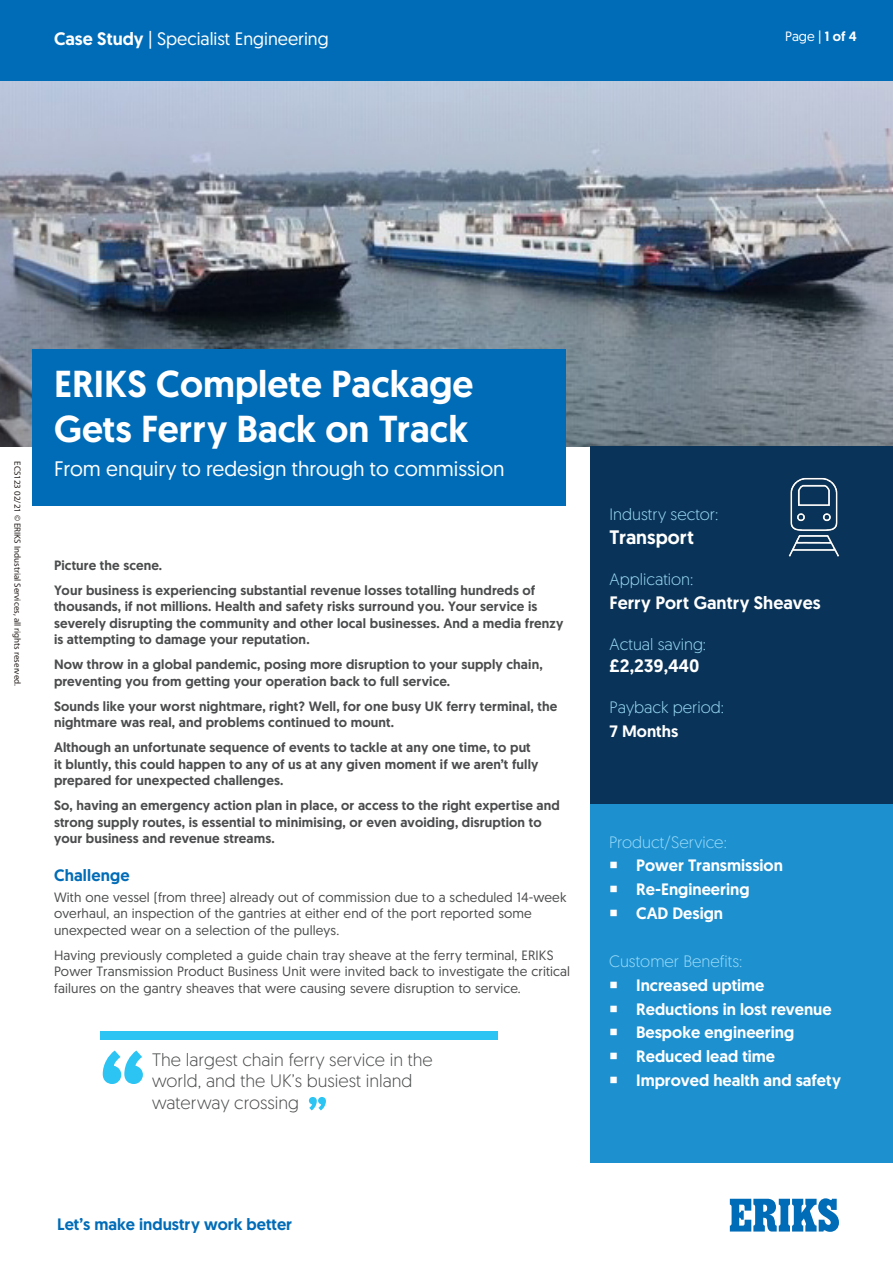
<style>
.page{position:relative;width:893px;height:1263px;background:#fff}
.page>*{position:absolute;margin:0;border:0;box-sizing:border-box;transform-origin:0 0}
.t1{font:500 37.5px/45px "Geomanist Word";color:#fff}
.t2{font:21px "Geomanist Word";color:#fff}
.t3{font:500 19.5px "Geomanist Word";color:#fff}
.t4{font:300 18px/21.6px "Geomanist Word";color:#4b4c4d}
.t5{font:500 18px "Geomanist Word";color:#fff}
.t6{font:18px "Geomanist Word";color:#fff}
.t7{font:500 16.5px "Geomanist Word";color:#fff}
.t8{font:300 16.5px "Geomanist Word";color:#9cdcf8}
.Header_2_Blue{font:500 16.5px "Geomanist Word";color:#006cb7}
.t9{font:500 13.5px/16.5px "Geomanist Word";letter-spacing:.01em;color:#4b4c4d}
.Header_2_Blue-2{font:13.5px/16.5px "Geomanist Word";letter-spacing:.01em;color:#4b4c4d}
.t10{font:13.5px "Geomanist Word";color:#fff}
.t11{font:9px "Myriad Pro";color:#241e1b}
.s1{font-weight:500}
</style>
<div class="page">
<svg style="left:730px;top:1198px;width:109px;height:34px"></svg>
<img style="left:0;top:81px;width:893px;height:365px">
<div style="left:0;top:0;width:893px;height:81px;background:#006cb7"></div>
<div style="left:32px;top:350px;width:534px;height:156px;background:#006cb7"></div>
<div style="left:100px;top:1032px;width:397px;height:8px;background:#2bc4f3"></div>
<svg style="left:103px;top:1050px;width:40px;height:34px"></svg>
<svg style="left:309px;top:1097px;width:17px;height:13px"></svg>
<div style="left:590px;top:446px;width:303px;height:717px;background:#093358"></div>
<div style="left:590px;top:805px;width:303px;height:358px;background:#1d90d0"></div>
<img style="left:788px;top:477px;width:52px;height:80px">
<p class="t6" style="left:54px;top:27px;width:276px"><span class="s1">Case Study</span> | Specialist Engineering</p>
<p class="t10" style="left:785px;top:28px;width:73px">Page | <span class="s1">1 of 4</span></p>
<p class="t11" style="left:23px;top:461px;width:227px;rotate:90deg">ECS123 02/21 © ERIKS Industrial Services, all rights reserved.</p>
<p class="t1" style="left:54px;top:360px;width:421px">ERIKS Complete Package<br>Gets Ferry Back on Track</p>
<p class="t2" style="left:54px;top:455px;width:452px">From enquiry to redesign through to commission</p>
<p class="t9" style="left:54px;top:556px;width:110px">Picture the scene.</p>
<p class="t9" style="left:54px;top:581px;width:511px">Your business is experiencing substantial revenue losses totalling hundreds of thousands, if not millions. Health and safety risks surround you. Your service is severely disrupting the community and other local businesses. And a media frenzy is attempting to damage your reputation.</p>
<p class="t9" style="left:54px;top:656px;width:490px">Now throw in a global pandemic, posing more disruption to your supply chain, preventing you from getting your operation back to full service.</p>
<p class="t9" style="left:54px;top:697px;width:505px">Sounds like your worst nightmare, right? Well, for one busy UK ferry terminal, the nightmare was real, and problems continued to mount.</p>
<p class="t9" style="left:54px;top:739px;width:486px">Although an unfortunate sequence of events to tackle at any one time, to put it bluntly, this could happen to any of us at any given moment if we aren’t fully prepared for unexpected challenges.</p>
<p class="t9" style="left:54px;top:797px;width:507px">So, having an emergency action plan in place, or access to the right expertise and strong supply routes, is essential to minimising, or even avoiding, disruption to your business and revenue streams.</p>
<p class="Header_2_Blue" style="left:54px;top:864px;width:77px">Challenge</p>
<p class="Header_2_Blue-2" style="left:54px;top:888px;width:514px">With one vessel (from three) already out of commission due to a scheduled 14-week overhaul, an inspection of the gantries at either end of the port reported some unexpected wear on a selection of the pulleys.</p>
<p class="Header_2_Blue-2" style="left:54px;top:946px;width:518px">Having previously completed a guide chain tray sheave at the ferry terminal, ERIKS<br>Power Transmission Product Business Unit were invited back to investigate the critical failures on the gantry sheaves that were causing severe disruption to service.</p>
<p class="t4" style="left:152px;top:1048px;width:282px">The largest chain ferry service in the world, and the UK’s busiest inland waterway crossing</p>
<p class="t8" style="left:610px;top:504px;width:110px">Industry sector:</p>
<p class="t3" style="left:610px;top:524px;width:86px">Transport</p>
<p class="t8" style="left:610px;top:568px;width:85px">Application:</p>
<p class="t5" style="left:610px;top:590px;width:212px">Ferry Port Gantry Sheaves</p>
<p class="t8" style="left:610px;top:633px;width:98px">Actual saving:</p>
<p class="t5" style="left:610px;top:653px;width:91px">£2,239,440</p>
<p class="t8" style="left:610px;top:696px;width:116px">Payback period:</p>
<p class="t7" style="left:610px;top:720px;width:70px">7 Months</p>
<p class="t8" style="left:609px;top:831px;width:119px">Product/Service:</p>
<p class="t7" style="left:636px;top:855px;width:148px">Power Transmission</p>
<p class="t7" style="left:636px;top:878px;width:115px">Re-Engineering</p>
<p class="t7" style="left:636px;top:902px;width:88px">CAD Design</p>
<p class="t8" style="left:609px;top:950px;width:135px">Customer Benefits:</p>
<p class="t7" style="left:636px;top:974px;width:130px">Increased uptime</p>
<p class="t7" style="left:636px;top:998px;width:197px">Reductions in lost revenue</p>
<p class="t7" style="left:636px;top:1022px;width:160px">Bespoke engineering</p>
<p class="t7" style="left:636px;top:1045px;width:141px">Reduced lead time</p>
<p class="t7" style="left:636px;top:1069px;width:206px">Improved health and safety</p>
<p class="Header_2_Blue" style="left:57px;top:1214px;width:237px">Let’s make industry work better</p>
</div>
